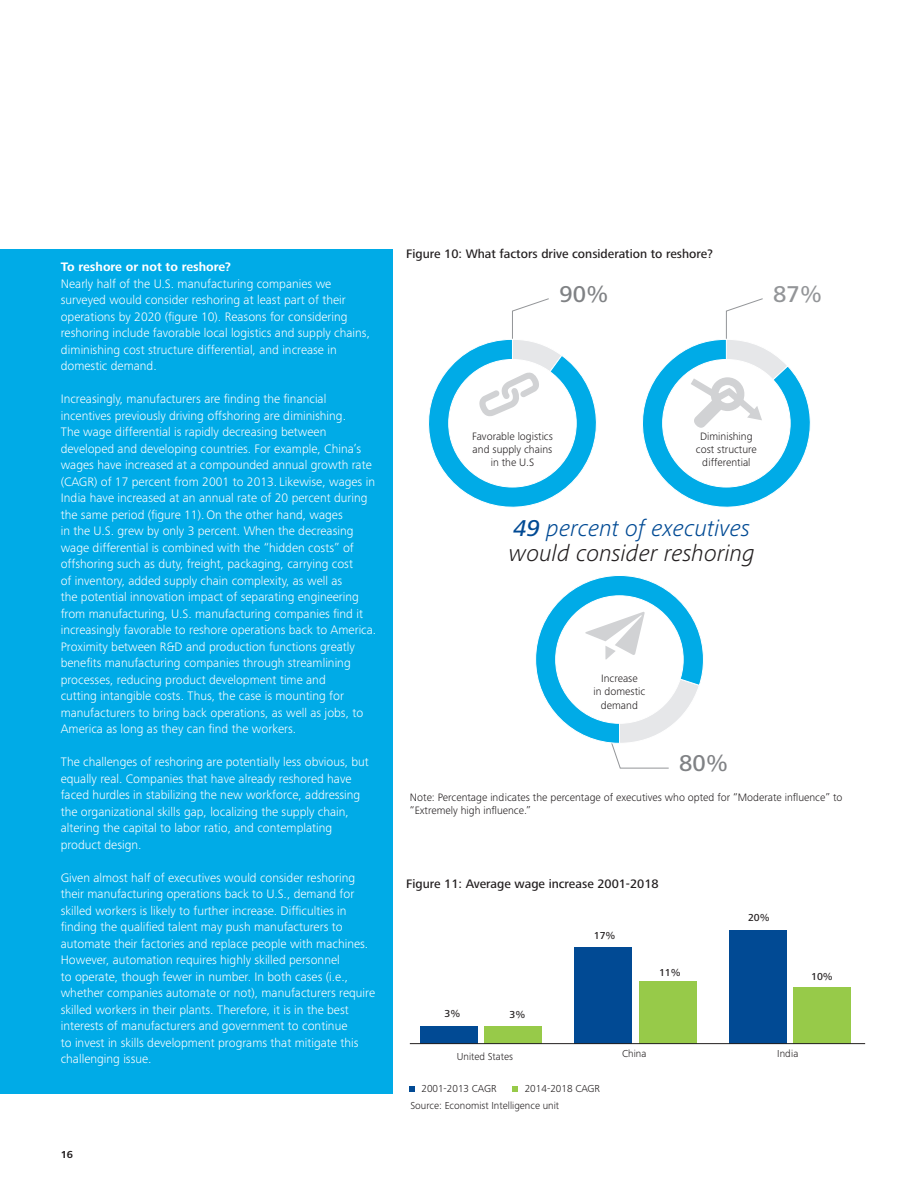
<style>
.page{position:relative;width:918px;height:1188px;background:#fff}
.page>*{position:absolute;margin:0;border:0;box-sizing:border-box;transform-origin:0 0}
.t1{font:italic 300 23.7px/25.3px "Frutiger Next Pro";color:#231f20}
.t2{font:500 23.7px "Frutiger Next Pro";color:#808285}
.t3{font:500 23.7px "Frutiger Next Pro";color:#939598}
.Body_styles_Body_cop{font:300 12.75px/16.5px "Frutiger Next Pro";color:#fff}
.Subhead_styles_C_Sub{font:500 12.75px "Frutiger Next Pro";color:#231f20}
.Subhead_styles_B_Sub{font:700 12.75px "Frutiger Next Pro";color:#fff}
.t4{font:300 11.1px/13.4px "Frutiger Next Pro";color:#231f20;text-align:center}
.t5{font:300 10.5px/17px "Frutiger Next Pro";color:#231f20}
.t6{font:500 10.5px "Frutiger Next Pro";color:#231f20}
.Caption_styles_Capti{font:700 10.5px "Frutiger Next Pro";color:#231f20}
.s1{font-weight:500;color:#014a94}
.s2{color:#014a94}
</style>
<div class="page">
<div style="left:0;top:249px;width:392px;height:844px;background:#00abe7"></div>
<div style="left:484px;top:1027px;width:58px;height:17px;background:#97ca49"></div>
<div style="left:639px;top:981px;width:58px;height:63px;background:#97ca49"></div>
<div style="left:793px;top:987px;width:58px;height:57px;background:#97ca49"></div>
<div style="left:420px;top:1027px;width:58px;height:17px;background:#014a94"></div>
<div style="left:575px;top:947px;width:57px;height:97px;background:#014a94"></div>
<div style="left:729px;top:930px;width:58px;height:114px;background:#014a94"></div>
<hr style="left:410px;top:1043px;width:455px;height:1px;background:#231f20">
<svg style="left:409px;top:1086px;width:5px;height:6px"></svg>
<svg style="left:512px;top:1086px;width:6px;height:6px"></svg>
<svg style="left:428px;top:298px;width:169px;height:210px"></svg>
<svg style="left:642px;top:298px;width:169px;height:210px"></svg>
<svg style="left:535px;top:575px;width:169px;height:194px"></svg>
<p class="Subhead_styles_B_Sub" style="left:61px;top:260px;width:172px">To reshore or not to reshore?</p>
<p class="Body_styles_Body_cop" style="left:61px;top:275px;width:311px">Nearly half of the U.S. manufacturing companies we surveyed would consider reshoring at least part of their operations by 2020 (figure 10). Reasons for considering reshoring include favorable local logistics and supply chains, diminishing cost structure differential, and increase in domestic demand.</p>
<p class="Body_styles_Body_cop" style="left:61px;top:391px;width:317px">Increasingly, manufacturers are finding the financial incentives previously driving offshoring are diminishing.<br>The wage differential is rapidly decreasing between developed and developing countries. For example, China’s wages have increased at a compounded annual growth rate (CAGR) of 17 percent from 2001 to 2013. Likewise, wages in India have increased at an annual rate of 20 percent during the same period (figure 11).On the other hand, wages<br>in the U.S. grew by only 3 percent. When the decreasing wage differential is combined with the “hidden costs” of offshoring such as duty, freight, packaging, carrying cost<br>of inventory, added supply chain complexity, as well as<br>the potential innovation impact of separating engineering from manufacturing, U.S. manufacturing companies find it increasingly favorable to reshore operations back to America.<br>Proximity between R&amp;D and production functions greatly benefits manufacturing companies through streamlining processes, reducing product development time and<br>cutting intangible costs. Thus, the case is mounting for manufacturers to bring back operations, as well as jobs, to America as long as they can find the workers.</p>
<p class="Body_styles_Body_cop" style="left:61px;top:754px;width:310px">The challenges of reshoring are potentially less obvious, but equally real. Companies that have already reshored have faced hurdles in stabilizing the new workforce, addressing the organizational skills gap, localizing the supply chain, altering the capital to labor ratio, and contemplating product design.</p>
<p class="Body_styles_Body_cop" style="left:61px;top:869px;width:316px">Given almost half of executives would consider reshoring their manufacturing operations back to U.S., demand for skilled workers is likely to further increase. Difficulties in finding the qualified talent may push manufacturers to automate their factories and replace people with machines.<br>However, automation requires highly skilled personnel<br>to operate, though fewer in number. In both cases (i.e., whether companies automate or not), manufacturers require skilled workers in their plants. Therefore, it is in the best interests of manufacturers and government to continue<br>to invest in skills development programs that mitigate this challenging issue.</p>
<p class="Caption_styles_Capti" style="left:61px;top:1148px;width:14px">16</p>
<p class="Subhead_styles_C_Sub" style="left:406px;top:246px;width:308px">Figure 10: What factors drive consideration to reshore?</p>
<p class="t2" style="left:559px;top:281px;width:51px">90%</p>
<p class="t3" style="left:773px;top:281px;width:51px">87%</p>
<p class="t4" style="left:472px;top:429px;width:82px">Favorable logistics and supply chains in the U.S</p>
<p class="t4" style="left:696px;top:429px;width:62px">Diminishing cost structure differential</p>
<p class="t1" style="left:509px;top:515px;width:247px"><span class="s1">49</span> <span class="s2">percent of executives </span>would consider reshoring</p>
<p class="t4" style="left:594px;top:672px;width:53px">Increase<br>in domestic demand</p>
<p class="t2" style="left:679px;top:750px;width:51px">80%</p>
<p class="t4" style="left:410px;top:790px;width:434px;text-align:left">Note: Percentage indicates the percentage of executives who opted for “Moderate influence” to “Extremely high influence.”</p>
<p class="Subhead_styles_C_Sub" style="left:406px;top:877px;width:254px">Figure 11: Average wage increase 2001-2018</p>
<p class="t6" style="left:445px;top:1007px;width:17px">3%</p>
<p class="t6" style="left:510px;top:1008px;width:17px">3%</p>
<p class="t6" style="left:594px;top:930px;width:23px">17%</p>
<p class="t5" style="left:457px;top:1048px;width:58px">United States</p>
<p class="t5" style="left:622px;top:1045px;width:26px">China</p>
<p class="t5" style="left:410px;top:1080px;width:150px;text-indent:11px">2001-2013 CAGR<br>Source: Economist Intelligence unit</p>
<p class="t5" style="left:525px;top:1080px;width:77px">2014-2018 CAGR</p>
<p class="t6" style="left:659px;top:966px;width:23px">11%</p>
<p class="t6" style="left:748px;top:911px;width:23px">20%</p>
<p class="t6" style="left:811px;top:971px;width:23px">10%</p>
<p class="t5" style="left:777px;top:1045px;width:23px">India</p>
</div>
